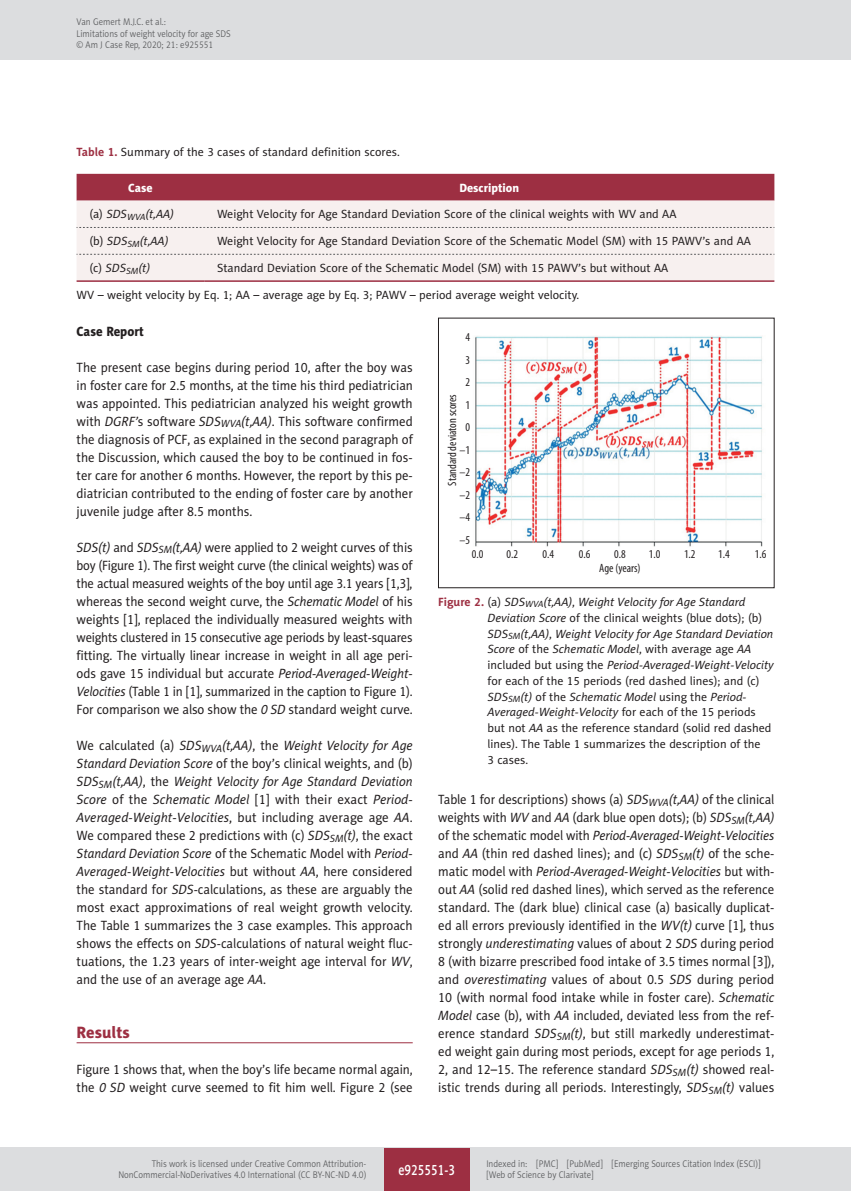
<style>
.page{position:relative;width:851px;height:1191px;background:#fff}
.page>*{position:absolute;margin:0;border:0;box-sizing:border-box;transform-origin:0 0}
.AJCR_Headline_1{font:16.5px "Naomi Sans EFN Heavy";color:#9d2f42}
.AJCR_e-PAGINA{font:15px "Naomi Sans EFN Medium";color:#fff;scale:.8 1}
.AJCR_Body{font:13.5px/18px "Naomi Sans EFN";color:#231f20;text-align:justify;scale:.94 1}
.AJCR_Body-2{font:13.5px/18px "Naomi Sans EFN";color:#231f20;text-align:justify;scale:.95 1}
.AJCR_Headline_2{font:13.5px "Naomi Sans EFN Heavy";color:#231f20;scale:.95 1}
.AJCR_Rycina_tytul{font:12px/15.8px "Naomi Sans EFN";color:#231f20}
.AJCR_Tabela_zawartos{font:12px "Naomi Sans EFN";color:#231f20}
.AJCR_Table_podpis_do{font:12px "Naomi Sans EFN";color:#231f20}
.t1{font:condensed 12px/22.5px "Myriad Pro";color:#231f20;text-align:center}
.AJCR_Tabela_tytul{font:12px "Naomi Sans EFN";color:#231f20}
.AJCR_Tabela_zawartos-2{font:italic 12px "Naomi Sans EFN";color:#231f20}
.AJCR_Tabela_Head{font:12px "Naomi Sans EFN Heavy";color:#fff}
.AJCR_pagina_zywa{font:9.75px/11.2px "Naomi Sans EFN Light";color:#57585a;scale:.9 1}
.AJCR_pagina_sygnatur{font:9.75px "Naomi Sans EFN Light";color:#57585a;scale:.9 1}
.s1{font-weight:700;color:#9d2f42}
.s2{font-style:normal}
.s3{font-style:italic}
</style>
<div class="page">
<hr style="left:77px;top:1042px;width:335px;height:1px;background:#9d2f42">
<img style="left:475px;top:336px;width:288px;height:211px">
<div style="left:438px;top:318px;width:336px;height:270px;border:1px solid #231f20"></div>
<div style="left:77px;top:174px;width:697px;height:27px;background:#9d2f42"></div>
<div style="left:77px;top:201px;width:697px;height:79px;background:#f7f0ef"></div>
<svg style="left:77px;top:227px;width:697px;height:1px"></svg>
<svg style="left:77px;top:254px;width:697px;height:1px"></svg>
<hr style="left:77px;top:280px;width:127px;height:2px;background:#9d2f42">
<hr style="left:204px;top:280px;width:570px;height:2px;background:#9d2f42">
<div style="left:0;top:0;width:850px;height:60px;background:#dcdddf"></div>
<div style="left:0;top:1148px;width:850px;height:43px;background:#dcdddf"></div>
<div style="left:384px;top:1147px;width:85px;height:43px;background:#9d2f42"></div>
<p class="AJCR_pagina_zywa" style="left:77px;top:16px;width:173px">Van Gemert M.J.C. et al.:<br>Limitations of weight velocity for age SDS</p>
<p class="AJCR_pagina_sygnatur" style="left:77px;top:39px;width:153px">© Am J Case Rep, 2020; 21: e925551</p>
<p class="AJCR_Tabela_tytul" style="left:77px;top:145px;width:324px"><span class="s1">Table 1.</span> Summary of the 3 cases of standard definition scores.</p>
<p class="AJCR_Tabela_Head" style="left:128px;top:180px;width:26px">Case</p>
<p class="AJCR_Tabela_Head" style="left:459px;top:180px;width:61px">Description</p>
<p class="AJCR_Tabela_zawartos-2" style="left:89px;top:208px;width:86px"><span class="s2">(a)</span> SDS<sub>WVA</sub>(t,AA)</p>
<p class="AJCR_Tabela_zawartos" style="left:217px;top:207px;width:461px">Weight Velocity for Age Standard Deviation Score of the clinical weights with WV and AA</p>
<p class="AJCR_Tabela_zawartos-2" style="left:89px;top:234px;width:81px"><span class="s2">(b)</span> SDS<sub>SM</sub>(t,AA)</p>
<p class="AJCR_Tabela_zawartos" style="left:217px;top:234px;width:535px">Weight Velocity for Age Standard Deviation Score of the Schematic Model (SM) with 15 PAWV’s and AA</p>
<p class="AJCR_Tabela_zawartos-2" style="left:89px;top:261px;width:62px"><span class="s2">(c)</span> SDS<sub>SM</sub>(t)</p>
<p class="AJCR_Tabela_zawartos" style="left:217px;top:261px;width:453px">Standard Deviation Score of the Schematic Model (SM) with 15 PAWV’s but without AA</p>
<p class="AJCR_Table_podpis_do" style="left:77px;top:288px;width:504px">WV – weight velocity by Eq. 1; AA – average age by Eq. 3; PAWV – period average weight velocity.</p>
<p class="AJCR_Headline_2" style="left:77px;top:323px;width:72px">Case Report</p>
<p class="AJCR_Body-2" style="left:77px;top:358px;width:355px">The present case begins during period 10, after the boy was in foster care for 2.5 months, at the time his third pediatrician was appointed. This pediatrician analyzed his weight growth with <span class="s3">DGRF’</span>s software <span class="s3">SDS</span><sub>WVA</sub><span class="s3">(t,AA)</span>. This software confirmed the diagnosis of PCF, as explained in the second paragraph of the Discussion, which caused the boy to be continued in fos&shy;ter care for another 6 months. However, the report by this pe&shy;diatrician contributed to the ending of foster care by another juvenile judge after 8.5 months.</p>
<p class="AJCR_Body" style="left:77px;top:538px;width:359px"><span class="s3">SDS(t)</span> and <span class="s3">SDS</span><sub>SM</sub><span class="s3">(t,AA)</span> were applied to 2 weight curves of this boy (Figure 1). The first weight curve (the clinical weights) was of the actual measured weights of the boy until age 3.1 years [1,3], whereas the second weight curve, the <span class="s3">Schematic Model</span> of his weights [1], replaced the individually measured weights with weights clustered in 15 consecutive age periods by least-squares fitting. The virtually linear increase in weight in all age peri&shy;ods gave 15 individual but accurate <span class="s3">Period-Averaged-Weight-Velocities</span> (Table 1 in [1], summarized in the caption to Figure 1).<br>For comparison we also show the <span class="s3">0 SD</span> standard weight curve.</p>
<p class="AJCR_Body-2" style="left:77px;top:736px;width:355px">We calculated (a) <span class="s3">SDS</span><sub>WVA</sub><span class="s3">(t,AA)</span>, the <span class="s3">Weight Velocity for Age Standard Deviation Score</span> of the boy’s clinical weights, and (b)<br><span class="s3">SDS</span><sub>SM</sub><span class="s3">(t,AA)</span>, the <span class="s3">Weight Velocity for Age Standard Deviation Score</span> of the <span class="s3">Schematic Model</span> [1] with their exact <span class="s3">Period-Averaged-Weight-Velocities</span>, but including average age <span class="s3">AA</span>.<br>We compared these 2 predictions with (c) <span class="s3">SDS</span><sub>SM</sub><span class="s3">(t)</span>, the exact <span class="s3">Standard Deviation Score</span> of the Schematic Model with <span class="s3">Period-Averaged-Weight-Velocities</span> but without <span class="s3">AA</span>, here considered the standard for <span class="s3">SDS</span>-calculations, as these are arguably the most exact approximations of real weight growth velocity.<br>The Table 1 summarizes the 3 case examples. This approach shows the effects on <span class="s3">SDS</span>-calculations of natural weight fluc&shy;tuations, the 1.23 years of inter-weight age interval for <span class="s3">WV</span>, and the use of an average age <span class="s3">AA</span>.</p>
<p class="AJCR_Headline_1" style="left:77px;top:1022px;width:55px">Results</p>
<p class="AJCR_Body" style="left:77px;top:1060px;width:359px">Figure 1 shows that, when the boy’s life became normal again, the <span class="s3">0 SD</span> weight curve seemed to fit him well. Figure 2 (see</p>
<p class="t1" style="left:459px;top:326px;width:12px">4<br>3<br>2<br>1<br>0 –1 –2 –2 –4 –5</p>
<p class="t1" style="left:441px;top:486px;width:93px;rotate:-90deg">Standard deviaton scores</p>
<p class="t1" style="left:472px;top:543px;width:13px">0.0</p>
<p class="t1" style="left:506px;top:543px;width:13px">0.2</p>
<p class="t1" style="left:542px;top:543px;width:13px">0.4</p>
<p class="t1" style="left:579px;top:543px;width:13px">0.6</p>
<p class="t1" style="left:614px;top:543px;width:13px">0.8</p>
<p class="t1" style="left:648px;top:543px;width:13px">1.0</p>
<p class="t1" style="left:684px;top:543px;width:13px">1.2</p>
<p class="t1" style="left:718px;top:543px;width:13px">1.4</p>
<p class="t1" style="left:754px;top:543px;width:13px">1.6</p>
<p class="t1" style="left:599px;top:556px;width:43px">Age (years)</p>
<p class="AJCR_Rycina_tytul" style="left:487px;top:594px;width:288px;text-indent:-49px"><span class="s1">Figure 2.</span> (a) <span class="s3">SDS</span><sub>WVA</sub><span class="s3">(t,AA)</span>, <span class="s3">Weight Velocity for Age Standard Deviation Score</span> of the clinical weights (blue dots); (b)<br><span class="s3">SDS</span><sub>SM</sub><span class="s3">(t,AA)</span>, <span class="s3">Weight Velocity for Age Standard Deviation Score</span> of the <span class="s3">Schematic Model</span>, with average age <span class="s3">AA </span>included but using the <span class="s3">Period-Averaged-Weight-Velocity </span>for each of the 15 periods (red dashed lines); and (c)<br><span class="s3">SDS</span><sub>SM</sub><span class="s3">(t)</span> of the <span class="s3">Schematic Model</span> using the <span class="s3">Period-Averaged-Weight-Velocity</span> for each of the 15 periods but not <span class="s3">AA</span> as the reference standard (solid red dashed lines). The Table 1 summarizes the description of the<br>3 cases.</p>
<p class="AJCR_Body" style="left:438px;top:790px;width:359px">Table 1 for descriptions) shows (a) <span class="s3">SDS</span><sub>WVA</sub><span class="s3">(t,AA)</span> of the clinical weights with <span class="s3">WV</span> and <span class="s3">AA</span> (dark blue open dots); (b) <span class="s3">SDS</span><sub>SM</sub><span class="s3">(t,AA) </span>of the schematic model with <span class="s3">Period-Averaged-Weight-Velocities </span>and <span class="s3">AA</span> (thin red dashed lines); and (c) <span class="s3">SDS</span><sub>SM</sub><span class="s3">(t)</span> of the sche&shy;matic model with <span class="s3">Period-Averaged-Weight-Velocities</span> but with&shy;out <span class="s3">AA</span> (solid red dashed lines), which served as the reference standard. The (dark blue) clinical case (a) basically duplicat&shy;ed all errors previously identified in the <span class="s3">WV(t)</span> curve [1], thus strongly <span class="s3">underestimating</span> values of about 2 <span class="s3">SDS</span> during period 8 (with bizarre prescribed food intake of 3.5 times normal [3]), and <span class="s3">overestimating</span> values of about 0.5 <span class="s3">SDS</span> during period 10 (with normal food intake while in foster care). <span class="s3">Schematic Model</span> case (b), with <span class="s3">AA</span> included, deviated less from the ref&shy;erence standard <span class="s3">SDS</span><sub>SM</sub><span class="s3">(t)</span>, but still markedly underestimat&shy;ed weight gain during most periods, except for age periods 1, 2, and 12–15. The reference standard <span class="s3">SDS</span><sub>SM</sub><span class="s3">(t)</span> showed real&shy;istic trends during all periods. Interestingly, <span class="s3">SDS</span><sub>SM</sub><span class="s3">(t)</span> values</p>
<p class="AJCR_pagina_zywa" style="left:118px;top:1158px;width:277px;text-align:right">This work is licensed under Creative Common Attribution-<br>NonCommercial-NoDerivatives 4.0 International (CC BY-NC-ND 4.0)</p>
<p class="AJCR_e-PAGINA" style="left:398px;top:1160px;width:72px">e925551-3</p>
<p class="AJCR_pagina_zywa" style="left:486px;top:1158px;width:306px">Indexed in: [PMC] [PubMed] [Emerging Sources Citation Index (ESCI)] [Web of Science by Clarivate]</p>
</div>
